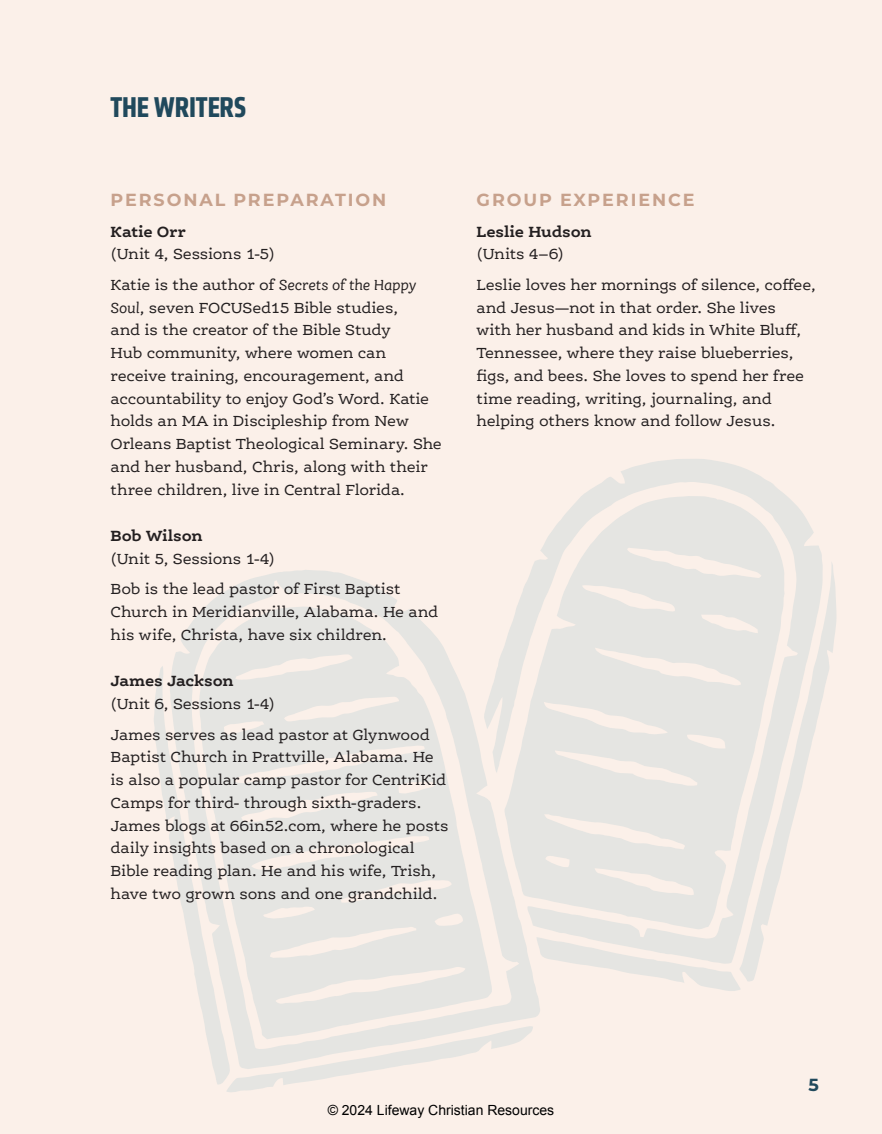
<style>
.page{position:relative;width:882px;height:1134px;background:#fbf0e9}
.page>*{position:absolute;margin:0;border:0;box-sizing:border-box;transform-origin:0 0}
.t1{font:700 29.75px "Klavika Condensed";letter-spacing:-.005em;color:#20495c}
.t2{font:700 17.5px "Montserrat";letter-spacing:.11em;color:#c7a18c}
.t3{font:700 17.5px "Montserrat";color:#20495c}
.t4{font:15.75px/22.8px "Ernestine Pro";letter-spacing:-.015em;color:#231f20}
.t5{font:700 15.75px "Ernestine Pro";letter-spacing:-.01em;color:#231f20}
.t6{font:14px "Arial";color:#000}
.s1{font-style:italic}
</style>
<div class="page">
<svg style="left:582px;top:459px;width:240px;height:102px"></svg>
<svg style="left:532px;top:496px;width:253px;height:170px;fill:#e5e5e2"></svg>
<svg style="left:172px;top:569px;width:368px;height:97px"></svg>
<svg style="left:199px;top:605px;width:293px;height:61px;fill:#e5e5e2"></svg>
<svg style="left:739px;top:561px;width:98px;height:421px"></svg>
<svg style="left:154px;top:666px;width:587px;height:426px"></svg>
<h1 class="t1" style="left:111px;top:88px;width:137px">THE WRITERS</h1>
<p class="t2" style="left:111px;top:187px;width:277px">PERSONAL PREPARATION</p>
<p class="t5" style="left:111px;top:221px;width:77px">Katie Orr</p>
<p class="t4" style="left:111px;top:239px;width:307px;line-height:30.6px">(Unit 4, Sessions 1-5)<br>Katie is the author of <span class="s1">Secrets of the Happy</span></p>
<p class="t4" style="left:111px;top:296px;width:333px"><span class="s1">Soul</span>, seven FOCUSed15 Bible studies,<br>and is the creator of the Bible Study<br>Hub community, where women can receive training, encouragement, and accountability to enjoy God’s Word. Katie holds an MA in Discipleship from New Orleans Baptist Theological Seminary. She and her husband, Chris, along with their three children, live in Central Florida.</p>
<p class="t5" style="left:111px;top:526px;width:94px">Bob Wilson</p>
<p class="t4" style="left:111px;top:543px;width:292px;line-height:30.6px">(Unit 5, Sessions 1-4)<br>Bob is the lead pastor of First Baptist</p>
<p class="t4" style="left:111px;top:600px;width:329px">Church in Meridianville, Alabama. He and his wife, Christa, have six children.</p>
<p class="t5" style="left:111px;top:671px;width:125px">James Jackson</p>
<p class="t4" style="left:111px;top:688px;width:321px;line-height:30.6px">(Unit 6, Sessions 1-4)<br>James serves as lead pastor at Glynwood</p>
<p class="t4" style="left:111px;top:745px;width:340px">Baptist Church in Prattville, Alabama. He is also a popular camp pastor for CentriKid Camps for third- through sixth-graders.<br>James blogs at 66in52.com, where he posts daily insights based on a chronological Bible reading plan. He and his wife, Trish, have two grown sons and one grandchild.</p>
<p class="t2" style="left:477px;top:187px;width:219px">GROUP EXPERIENCE</p>
<p class="t5" style="left:477px;top:221px;width:117px">Leslie Hudson</p>
<p class="t4" style="left:477px;top:239px;width:341px;line-height:30.6px">(Units 4–6)<br>Leslie loves her mornings of silence, coffee,</p>
<p class="t4" style="left:477px;top:296px;width:329px">and Jesus—not in that order. She lives with her husband and kids in White Bluff, Tennessee, where they raise blueberries, figs, and bees. She loves to spend her free time reading, writing, journaling, and helping others know and follow Jesus.</p>
<p class="t3" style="left:809px;top:1072px;width:12px">5</p>
<p class="t6" style="left:328px;top:1101px;width:228px">© 2024 Lifeway Christian Resources</p>
</div>
